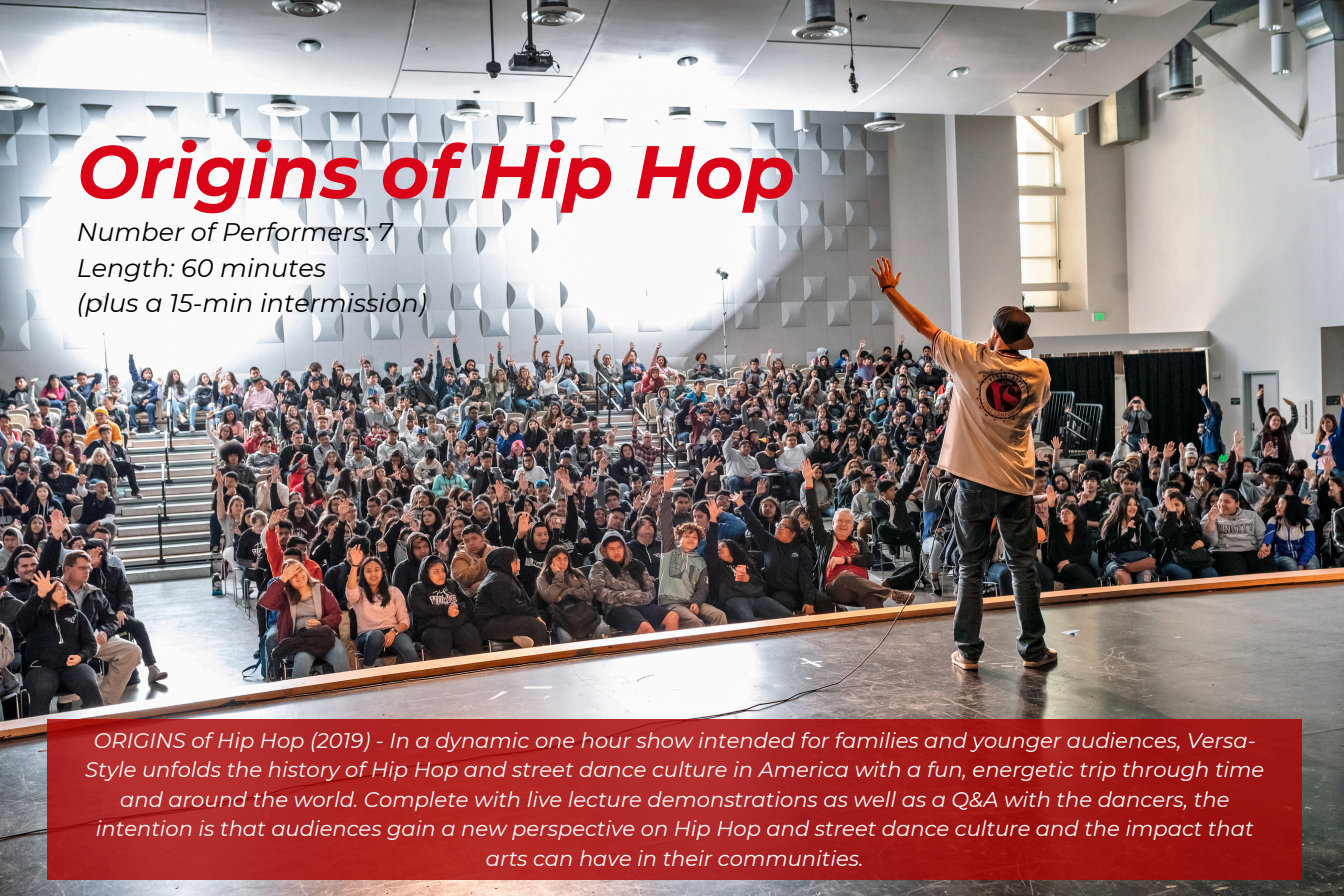
<style>
.page{position:relative;width:1344px;height:896px;background:#fff}
.page>*{position:absolute;margin:0;border:0;box-sizing:border-box;transform-origin:0 0}
.t1{font:italic 700 74.55px "Montserrat";color:#da0418}
.t2{font:italic 25.38px/35.5px "Montserrat";color:#000}
.t3{font:italic 21.09px/29.5px "Montserrat";color:#fff;text-align:center}
</style>
<div class="page">
<img style="left:0;top:0;width:1344px;height:896px">
<svg style="left:48px;top:719px;width:1254px;height:161px;background:#a81f1f"></svg>
<p class="t1" style="left:77px;top:126px;width:720px">Origins of Hip Hop</p>
<h2 class="t2" style="left:77px;top:214px;width:352px">Number of Performers: 7<br>Length: 60 minutes<br>(plus a 15-min intermission)</h2>
<h1 class="t3" style="left:85px;top:725px;width:1181px">ORIGINS of Hip Hop (2019) - In a dynamic one hour show intended for families and younger audiences, Versa-Style unfolds the history of Hip Hop and street dance culture in America with a fun, energetic trip through time and around the world. Complete with live lecture demonstrations as well as a Q&amp;A with the dancers, the intention is that audiences gain a new perspective on Hip Hop and street dance culture and the impact that arts can have in their communities.</h1>
</div>
